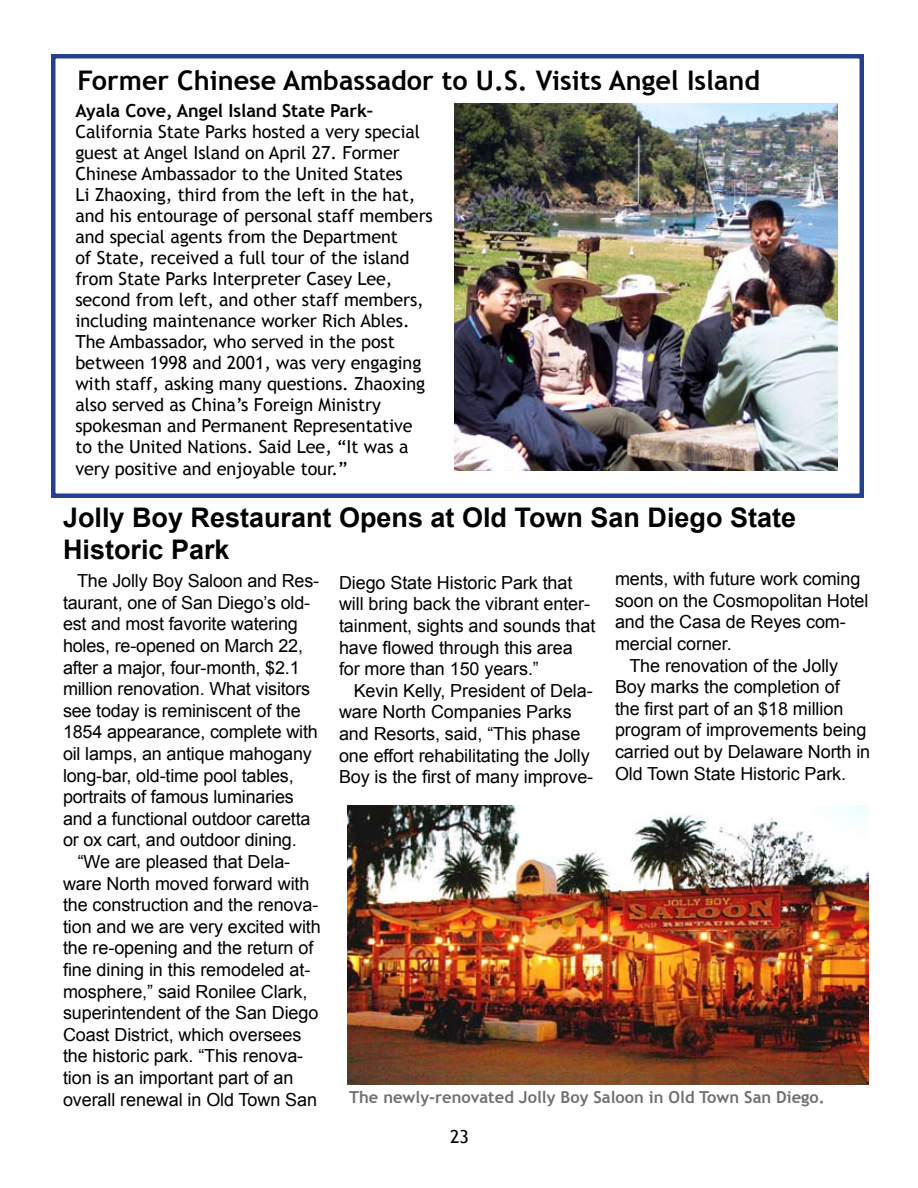
<style>
.page{position:relative;width:918px;height:1188px;background:#fff}
.page>*{position:absolute;margin:0;border:0;box-sizing:border-box;transform-origin:0 0}
.t1{font:700 27px/32.4px "Arial";color:#000}
.t2{font:700 27px "Trebuchet MS";color:#000}
.t3{font:18px/21.6px "Arial";letter-spacing:-.005em;color:#000}
.t4{font:18px/21px "Trebuchet MS";letter-spacing:-.005em;color:#000}
.t5{font:700 18px "Trebuchet MS";letter-spacing:-.005em;color:#000}
.t6{font:700 16.5px "Trebuchet MS";color:#6d6f71}
</style>
<div class="page">
<img style="left:347px;top:805px;width:522px;height:280px">
<img style="left:454px;top:104px;width:384px;height:367px">
<div style="left:51px;top:54px;width:813px;height:444px;border:4px solid #24408f"></div>
<h1 class="t2" style="left:78px;top:64px;width:684px">Former Chinese Ambassador to U.S. Visits Angel Island</h1>
<p class="t5" style="left:75px;top:99px;width:300px">Ayala Cove, Angel Island State Park–</p>
<p class="t4" style="left:75px;top:122px;width:359px">California State Parks hosted a very special guest at Angel Island on April 27. Former Chinese Ambassador to the United States<br>Li Zhaoxing, third from the left in the hat, and his entourage of personal staff members and special agents from the Department<br>of State, received a full tour of the island from State Parks Interpreter Casey Lee, second from left, and other staff members, including maintenance worker Rich Ables.<br>The Ambassador, who served in the post between 1 998 and 2001 , was very engaging with staff, asking many questions. Zhaoxing also served as China’s Foreign Ministry spokesman and Permanent Representative to the United Nations. Said Lee, “It was a very positive and enjoyable tour.”</p>
<h1 class="t1" style="left:63px;top:502px;width:735px">Jolly Boy Restaurant Opens at Old Town San Diego State<br>Historic Park</h1>
<p class="t3" style="left:77px;top:570px;width:244px">The Jolly Boy Saloon and Res-</p>
<p class="t3" style="left:63px;top:592px;width:249px">taurant, one of San Diego’s old-</p>
<p class="t3" style="left:63px;top:613px;width:236px">est and most favorite watering</p>
<p class="t3" style="left:63px;top:635px;width:242px">holes, re-opened on March 22,</p>
<p class="t3" style="left:63px;top:657px;width:238px">after a major, four-month, $2.1</p>
<p class="t3" style="left:63px;top:678px;width:249px">million renovation. What visitors</p>
<p class="t3" style="left:63px;top:700px;width:239px">see today is reminiscent of the</p>
<p class="t3" style="left:63px;top:721px;width:256px">1854 appearance, complete with</p>
<p class="t3" style="left:63px;top:743px;width:250px">oil lamps, an antique mahogany</p>
<p class="t3" style="left:63px;top:765px;width:232px">long-bar, old-time pool tables,</p>
<p class="t3" style="left:63px;top:786px;width:232px">portraits of famous luminaries</p>
<p class="t3" style="left:63px;top:808px;width:249px">and a functional outdoor caretta</p>
<p class="t3" style="left:63px;top:829px;width:235px">or ox cart, and outdoor dining.</p>
<p class="t3" style="left:78px;top:851px;width:214px">“We are pleased that Dela-</p>
<p class="t3" style="left:63px;top:873px;width:248px">ware North moved forward with</p>
<p class="t3" style="left:63px;top:894px;width:257px">the construction and the renova-</p>
<p class="t3" style="left:63px;top:916px;width:259px">tion and we are very excited with</p>
<p class="t3" style="left:63px;top:937px;width:252px">the re-opening and the return of</p>
<p class="t3" style="left:63px;top:959px;width:249px">fine dining in this remodeled at-</p>
<p class="t3" style="left:63px;top:981px;width:246px">mosphere,” said Ronilee Clark,</p>
<p class="t3" style="left:63px;top:1002px;width:257px">superintendent of the San Diego</p>
<p class="t3" style="left:63px;top:1024px;width:240px">Coast District, which oversees</p>
<p class="t3" style="left:63px;top:1045px;width:242px">the historic park. “This renova-</p>
<p class="t3" style="left:63px;top:1067px;width:232px">tion is an important part of an</p>
<p class="t3" style="left:63px;top:1089px;width:256px">overall renewal in Old Town San</p>
<p class="t3" style="left:339px;top:572px;width:258px">Diego State Historic Park that will bring back the vibrant enter&shy;tainment, sights and sounds that have flowed through this area for more than 150 years.”</p>
<p class="t3" style="left:339px;top:680px;width:256px;text-indent:15px">Kevin Kelly, President of Dela&shy;ware North Companies Parks and Resorts, said, “This phase one effort rehabilitating the Jolly<br>Boy is the first of many improve-</p>
<p class="t3" style="left:615px;top:568px;width:247px">ments, with future work coming</p>
<p class="t3" style="left:615px;top:590px;width:255px">soon on the Cosmopolitan Hotel</p>
<p class="t3" style="left:615px;top:611px;width:232px">and the Casa de Reyes com-</p>
<p class="t3" style="left:615px;top:633px;width:118px">mercial corner.</p>
<p class="t3" style="left:629px;top:655px;width:210px">The renovation of the Jolly</p>
<p class="t3" style="left:615px;top:676px;width:226px">Boy marks the completion of</p>
<p class="t3" style="left:615px;top:698px;width:230px">the first part of an $18 million</p>
<p class="t3" style="left:615px;top:719px;width:253px">program of improvements being</p>
<p class="t3" style="left:615px;top:741px;width:257px">carried out by Delaware North in</p>
<p class="t3" style="left:615px;top:763px;width:233px">Old Town State Historic Park.</p>
<p class="t6" style="left:349px;top:1087px;width:477px">The newly-renovated Jolly Boy Saloon in Old Town San Diego.</p>
<p class="t4" style="left:450px;top:1127px;width:20px">23</p>
</div>
